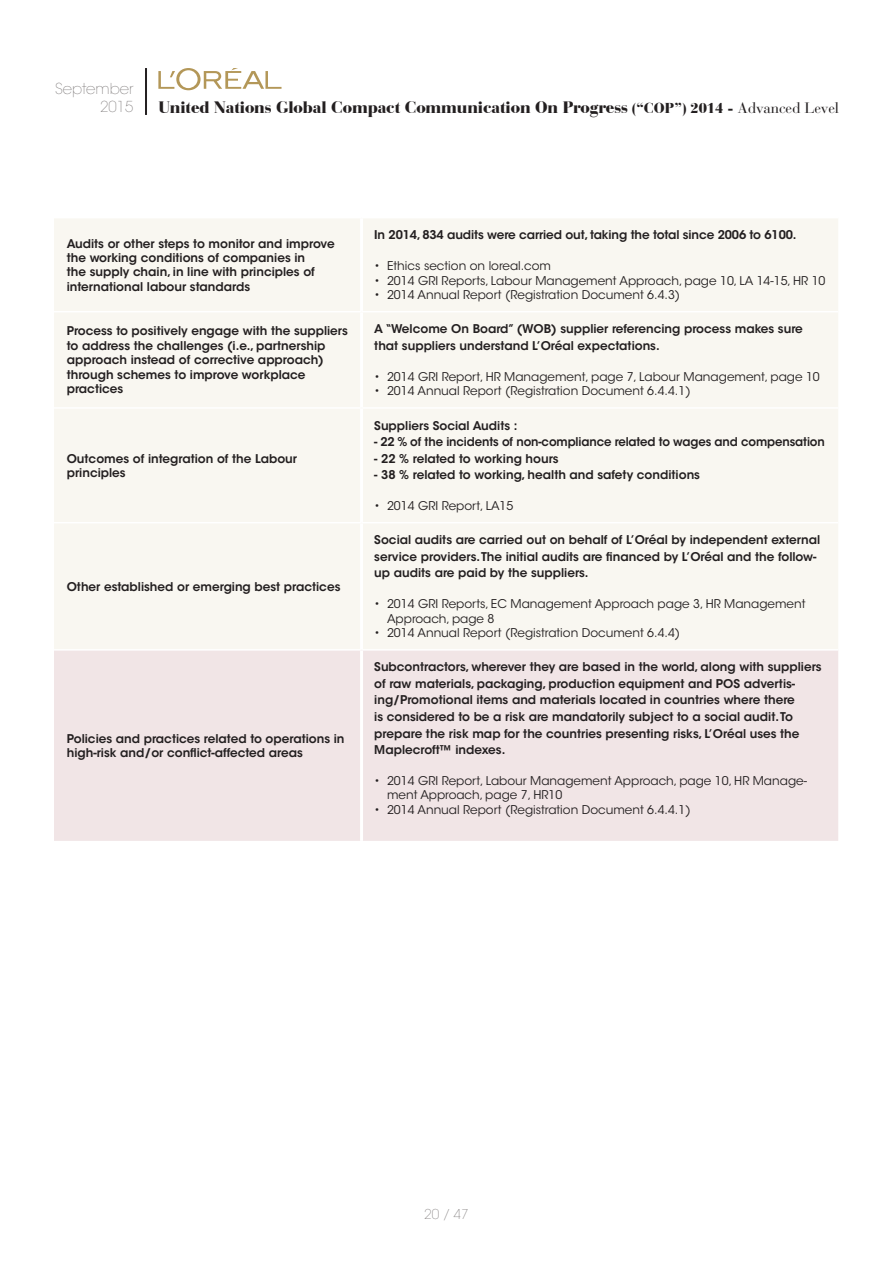
<style>
.page{position:relative;width:893px;height:1263px;background:#fff}
.page>*{position:absolute;margin:0;border:0;box-sizing:border-box;transform-origin:0 0}
.t1{font:900 17.25px "Bauer Bodoni BT";letter-spacing:-.005em;color:#231f20}
.t2{font:200 15px/18px "ITC Avant Garde Std";color:#757171;text-align:right}
.t3{font:200 13.5px "ITC Avant Garde Std";color:#757171}
.t4{font:600 12px/14.4px "ITC Avant Garde Std";color:#231f20}
.t5{font:12px/14.4px "ITC Avant Garde Std";color:#231f20}
.s1{font-size:15px}
.s2{font-family:"Bauer Bodoni Std";font-weight:400;font-size:15px}
</style>
<div class="page">
<svg style="left:158px;top:68px;width:124px;height:22px"></svg>
<hr style="left:145px;top:68px;width:1px;height:47px;background:#231f20">
<hr style="left:146px;top:68px;width:1px;height:47px;background:#231f20">
<div style="left:54px;top:219px;width:784px;height:430px;background:#f9f7f1"></div>
<div style="left:54px;top:651px;width:784px;height:190px;background:#f1e5e6"></div>
<hr style="left:54px;top:311px;width:308px;height:1px;background:#fff">
<hr style="left:362px;top:311px;width:476px;height:1px;background:#fff">
<hr style="left:54px;top:407px;width:308px;height:2px;background:#fff">
<hr style="left:362px;top:407px;width:476px;height:2px;background:#fff">
<hr style="left:54px;top:522px;width:308px;height:1px;background:#fff">
<hr style="left:362px;top:522px;width:476px;height:1px;background:#fff">
<hr style="left:360px;top:218px;width:3px;height:93px;background:#fff">
<hr style="left:360px;top:312px;width:3px;height:95px;background:#fff">
<hr style="left:360px;top:409px;width:3px;height:113px;background:#fff">
<hr style="left:360px;top:523px;width:3px;height:126px;background:#fff">
<hr style="left:360px;top:651px;width:3px;height:190px;background:#fff">
<p class="t2" style="left:55px;top:80px;width:80px">September<br>2015</p>
<h1 class="t1" style="left:158px;top:96px;width:682px">United Nations Global Compact Communication On Progress <span class="s1">(“COP”) 2014 -</span> <span class="s2">Advanced Level</span></h1>
<p class="t4" style="left:67px;top:236px;width:269px">Audits or other steps to monitor and improve the working conditions of companies in<br>the supply chain, in line with principles of international labour standards</p>
<p class="t4" style="left:374px;top:228px;width:424px">In 2014, 834 audits were carried out, taking the total since 2006 to 6100.</p>
<p class="t5" style="left:374px;top:259px;width:178px">• Ethics section on loreal.com</p>
<p class="t5" style="left:374px;top:273px;width:453px">• 2014 GRI Reports, Labour Management Approach, page 10, LA 14-15, HR 10</p>
<p class="t5" style="left:374px;top:288px;width:307px">• 2014 Annual Report (Registration Document 6.4.3)</p>
<p class="t4" style="left:67px;top:324px;width:283px">Process to positively engage with the suppliers to address the challenges (i.e., partnership approach instead of corrective approach) through schemes to improve workplace practices</p>
<p class="t4" style="left:374px;top:321px;width:430px;line-height:16.5px">A “Welcome On Board” (WOB) supplier referencing process makes sure that suppliers understand L’Oréal expectations.</p>
<p class="t5" style="left:374px;top:369px;width:447px">• 2014 GRI Report, HR Management, page 7, Labour Management, page 10</p>
<p class="t5" style="left:374px;top:384px;width:318px">• 2014 Annual Report (Registration Document 6.4.4.1)</p>
<p class="t4" style="left:67px;top:451px;width:232px">Outcomes of integration of the Labour principles</p>
<p class="t4" style="left:67px;top:579px;width:275px">Other established or emerging best practices</p>
<p class="t4" style="left:67px;top:731px;width:279px">Policies and practices related to operations in high-risk and/or conflict-affected areas</p>
<p class="t4" style="left:374px;top:418px;width:145px">Suppliers Social Audits :</p>
<p class="t4" style="left:374px;top:434px;width:452px">- 22 % of the incidents of non-compliance related to wages and compensation</p>
<p class="t4" style="left:374px;top:451px;width:186px">- 22 % related to working hours</p>
<p class="t4" style="left:374px;top:467px;width:327px">- 38 % related to working, health and safety conditions</p>
<p class="t5" style="left:374px;top:499px;width:141px">• 2014 GRI Report, LA15</p>
<p class="t4" style="left:374px;top:532px;width:447px;line-height:16.5px">Social audits are carried out on behalf of L’Oréal by independent external service providers. The initial audits are financed by L’Oréal and the follow&shy;up audits are paid by the suppliers.</p>
<p class="t5" style="left:387px;top:597px;width:420px;text-indent:-13px">• 2014 GRI Reports, EC Management Approach page 3, HR Management<br>Approach, page 8</p>
<p class="t5" style="left:374px;top:626px;width:307px">• 2014 Annual Report (Registration Document 6.4.4)</p>
<p class="t4" style="left:374px;top:659px;width:449px;line-height:16.5px">Subcontractors, wherever they are based in the world, along with suppliers of raw materials, packaging, production equipment and POS advertis&shy;ing/Promotional items and materials located in countries where there<br>is considered to be a risk are mandatorily subject to a social audit. To prepare the risk map for the countries presenting risks, L’Oréal uses the Maplecroft™ indexes.</p>
<p class="t5" style="left:387px;top:773px;width:421px;text-indent:-13px">• 2014 GRI Report, Labour Management Approach, page 10, HR Manage&shy;ment Approach, page 7, HR10</p>
<p class="t5" style="left:374px;top:802px;width:318px">• 2014 Annual Report (Registration Document 6.4.4.1)</p>
<p class="t3" style="left:424px;top:1207px;width:46px">20 / 47</p>
</div>
